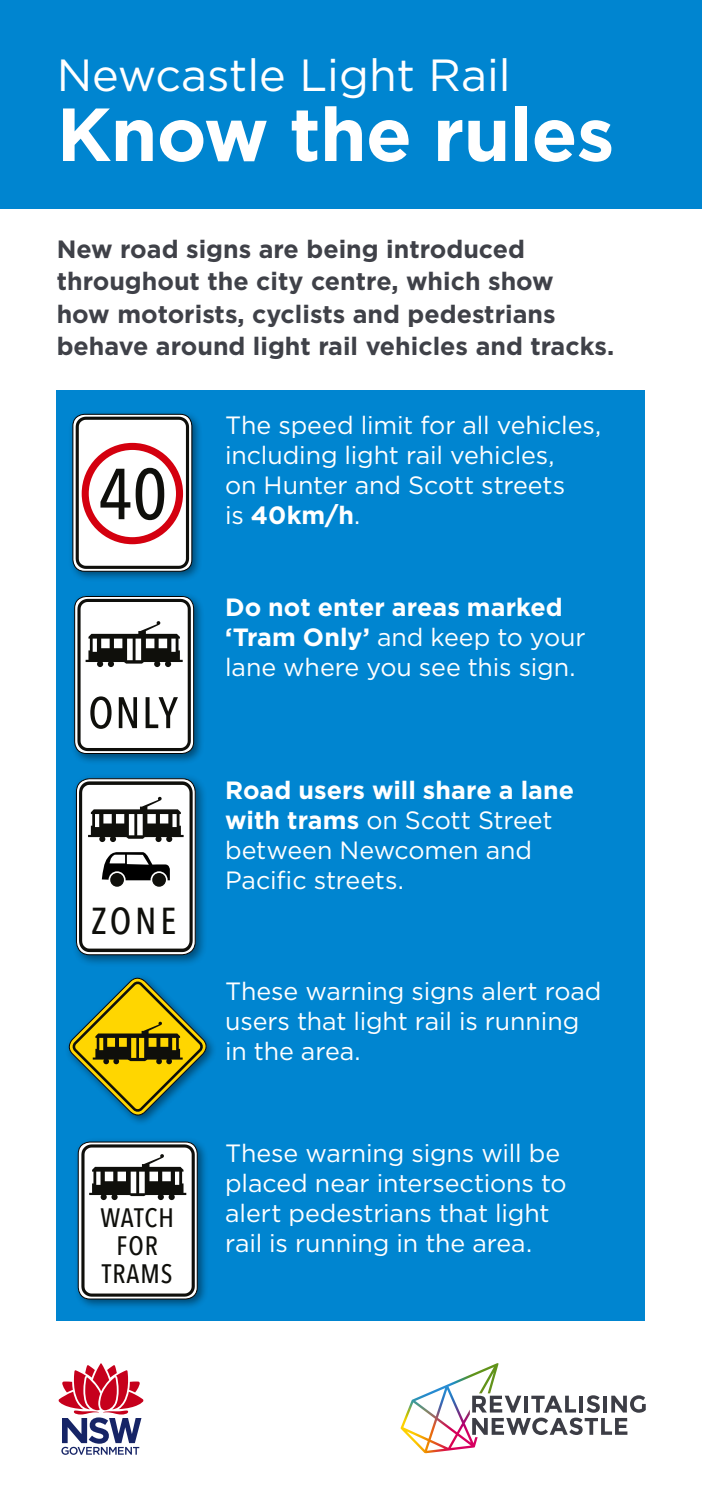
<style>
.page{position:relative;width:702px;height:1489px;background:#fff}
.page>*{position:absolute;margin:0;border:0;box-sizing:border-box;transform-origin:0 0}
.t1{font:700 75px "Gotham";letter-spacing:-.01em;color:#fff}
.t2{font:45px "Gotham";color:#fff}
.t3{font:500 37.5px "Avenir Next Condensed";color:#0f0f0b}
.t4{font:500 26.5px/27.8px "Avenir Next Condensed";letter-spacing:.035em;color:#0f0f0b;text-align:center}
.body_copy{font:25px/30px "Gotham";letter-spacing:-.005em;color:#fff}
.Body{font:700 25px/32.5px "Gotham";color:#3f4148}
.s1{font-weight:700}
</style>
<div class="page">
<div style="left:0;top:0;width:702px;height:208px;background:#0085d0"></div>
<div style="left:57px;top:390px;width:588px;height:930px;background:#0085d0"></div>
<div style="left:70px;top:592px;width:135px;height:172px;background:#000;opacity:.45"></div>
<svg style="left:75px;top:596px;width:119px;height:157px;background:#c0c1c0"></svg>
<div style="left:74px;top:596px;width:120px;height:157px;border:1px solid #000;border-radius:12px"></div>
<div style="left:68px;top:409px;width:135px;height:173px;background:#000;opacity:.45"></div>
<svg style="left:76px;top:416px;width:113px;height:153px;background:#d2b8b9"></svg>
<div style="left:73px;top:414px;width:119px;height:157px;border:1px solid #000;border-radius:12px"></div>
<div style="left:71px;top:773px;width:137px;height:193px;background:#000;opacity:.45"></div>
<svg style="left:76px;top:778px;width:119px;height:176px;background:#bfbfbf"></svg>
<div style="left:76px;top:778px;width:119px;height:176px;border:1px solid #000;border-radius:13px"></div>
<div style="left:74px;top:1137px;width:135px;height:173px;background:#000;opacity:.45"></div>
<svg style="left:78px;top:1141px;width:119px;height:157px;background:#cccdcc"></svg>
<div style="left:78px;top:1141px;width:119px;height:158px;border:1px solid #000;border-radius:12px"></div>
<div style="left:65px;top:973px;width:152px;height:153px;background:#000;opacity:.45"></div>
<svg style="left:65px;top:974px;width:145px;height:144px"></svg>
<svg style="left:59px;top:1363px;width:84px;height:91px"></svg>
<svg style="left:400px;top:1363px;width:245px;height:89px"></svg>
<p class="t2" style="left:57px;top:46px;width:455px">Newcastle Light Rail</p>
<p class="t1" style="left:57px;top:85px;width:559px">Know the rules</p>
<p class="Body" style="left:57px;top:232px;width:559px">New road signs are being introduced throughout the city centre, which show<br>how motorists, cyclists and pedestrians behave around light rail vehicles and tracks.</p>
<p class="body_copy" style="left:225px;top:409px;width:377px">The speed limit for all vehicles, including light rail vehicles,<br>on Hunter and Scott streets<br>is <span class="s1">40km/h</span>.</p>
<p class="body_copy" style="left:225px;top:592px;width:362px"><span class="s1">Do not enter areas marked ‘Tram Only’</span> and keep to your lane where you see this sign.</p>
<p class="t3" style="left:92px;top:898px;width:86px">ZONE</p>
<p class="t4" style="left:101px;top:1203px;width:75px">WATCH<br>FOR<br>TRAMS</p>
<p class="body_copy" style="left:225px;top:774px;width:350px"><span class="s1">Road users will share a lane with trams</span> on Scott Street between Newcomen and<br>Pacific streets.</p>
<p class="body_copy" style="left:225px;top:975px;width:378px">These warning signs alert road users that light rail is running in the area.</p>
<p class="body_copy" style="left:225px;top:1137px;width:343px">These warning signs will be placed near intersections to alert pedestrians that light rail is running in the area.</p>
</div>
